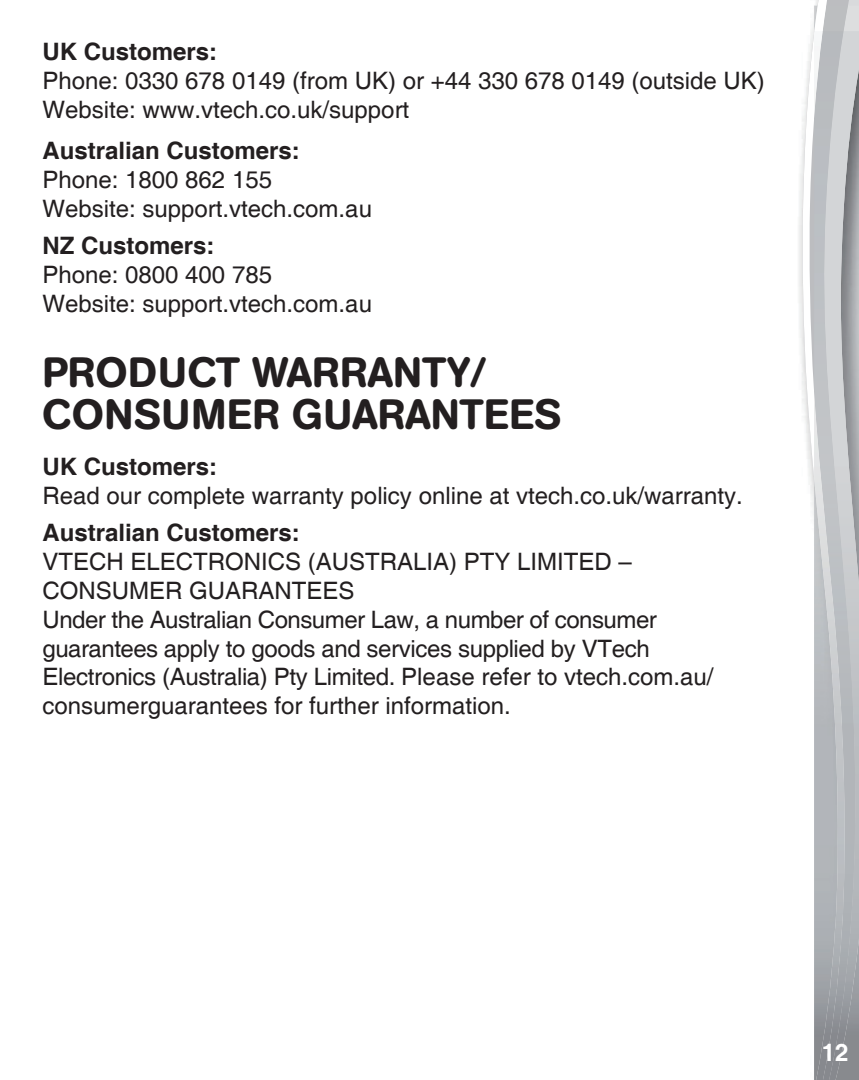
<style>
.page{position:relative;width:859px;height:1080px;background:#fff}
.page>*{position:absolute;margin:0;border:0;box-sizing:border-box;transform-origin:0 0}
.t1{font:500 42px/42px "AG Book Rounded";letter-spacing:.02em;color:#231f20}
.t2{font:24px/28.8px "Helvetica";color:#231f20}
.t3{font:700 24px "Helvetica";color:#231f20}
.t4{font:700 24px "Helvetica";color:#fff}
</style>
<div class="page">
<svg style="left:802px;top:0;width:45px;height:1080px"></svg>
<img style="left:858px;top:34px;width:1px;height:1046px">
<img style="left:847px;top:34px;width:11px;height:1046px">
<svg style="left:814px;top:6px;width:45px;height:28px"></svg>
<img style="left:814px;top:31px;width:33px;height:1049px">
<p class="t3" style="left:42px;top:37px;width:176px">UK Customers:</p>
<p class="t2" style="left:42px;top:67px;width:724px">Phone: 0330 678 0149 (from UK) or +44 330 678 0149 (outside UK)<br>Website: www.vtech.co.uk/support</p>
<p class="t3" style="left:42px;top:136px;width:259px">Australian Customers:</p>
<p class="t2" style="left:42px;top:166px;width:331px">Phone: 1800 862 155<br>Website: support.vtech.com.au</p>
<p class="t3" style="left:42px;top:231px;width:174px">NZ Customers:</p>
<p class="t2" style="left:42px;top:261px;width:331px">Phone: 0800 400 785<br>Website: support.vtech.com.au</p>
<h1 class="t1" style="left:42px;top:352px;width:520px">PRODUCT WARRANTY/<br>CONSUMER GUARANTEES</h1>
<p class="t3" style="left:42px;top:452px;width:176px">UK Customers:</p>
<p class="t2" style="left:42px;top:482px;width:702px">Read our complete warranty policy online at vtech.co.uk/warranty.</p>
<p class="t3" style="left:42px;top:518px;width:259px">Australian Customers:</p>
<p class="t2" style="left:42px;top:548px;width:672px">VTECH ELECTRONICS (AUSTRALIA) PTY LIMITED – CONSUMER GUARANTEES<br>Under the Australian Consumer Law, a number of consumer guarantees apply to goods and services supplied by VTech Electronics (Australia) Pty Limited. Please refer to vtech.com.au/ consumerguarantees for further information.</p>
<p class="t4" style="left:822px;top:1038px;width:28px">12</p>
</div>
